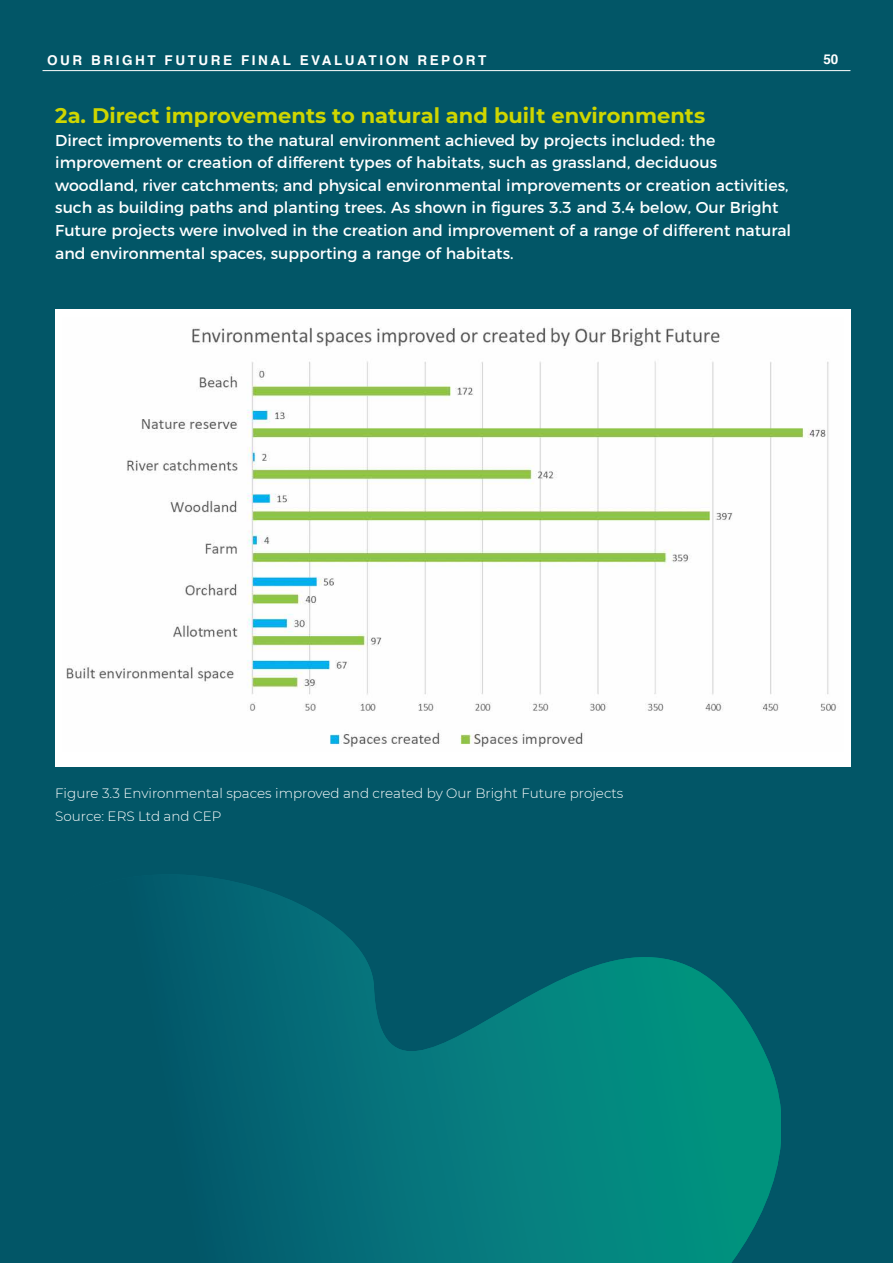
<style>
.page{position:relative;width:893px;height:1263px;background:#025667}
.page>*{position:absolute;margin:0;border:0;box-sizing:border-box;transform-origin:0 0}
.t1{font:700 21px "Montserrat";color:#cfd600}
.t2{font:15.75px/22.5px "Montserrat";color:#fff}
.t3{font:300 13.5px/22.5px "Montserrat";color:#fff}
.t4{font:700 13.5px "Helvetica";letter-spacing:.19em;color:#fff}
</style>
<div class="page">
<hr style="left:43px;top:70px;width:807px;height:1px;background:#fff">
<svg style="left:196px;top:876px;width:585px;height:387px"></svg>
<div style="left:55px;top:309px;width:795px;height:457px;background:#fff"></div>
<img style="left:66px;top:326px;width:771px;height:422px">
<p class="t4" style="left:47px;top:50px;width:441px">OUR BRIGHT FUTURE FINAL EVALUATION REPORT</p>
<p class="t4" style="left:823px;top:48px;width:17px">50</p>
<h1 class="t1" style="left:55px;top:101px;width:651px">2a. Direct improvements to natural and built environments</h1>
<p class="t2" style="left:55px;top:128px;width:737px">Direct improvements to the natural environment achieved by projects included: the improvement or creation of different types of habitats, such as grassland, deciduous woodland, river catchments; and physical environmental improvements or creation activities, such as building paths and planting trees. As shown in figures 3.3 and 3.4 below, Our Bright Future projects were involved in the creation and improvement of a range of different natural and environmental spaces, supporting a range of habitats.</p>
<p class="t3" style="left:55px;top:781px;width:570px">Figure 3.3 Environmental spaces improved and created by Our Bright Future projects<br>Source: ERS Ltd and CEP</p>
</div>
